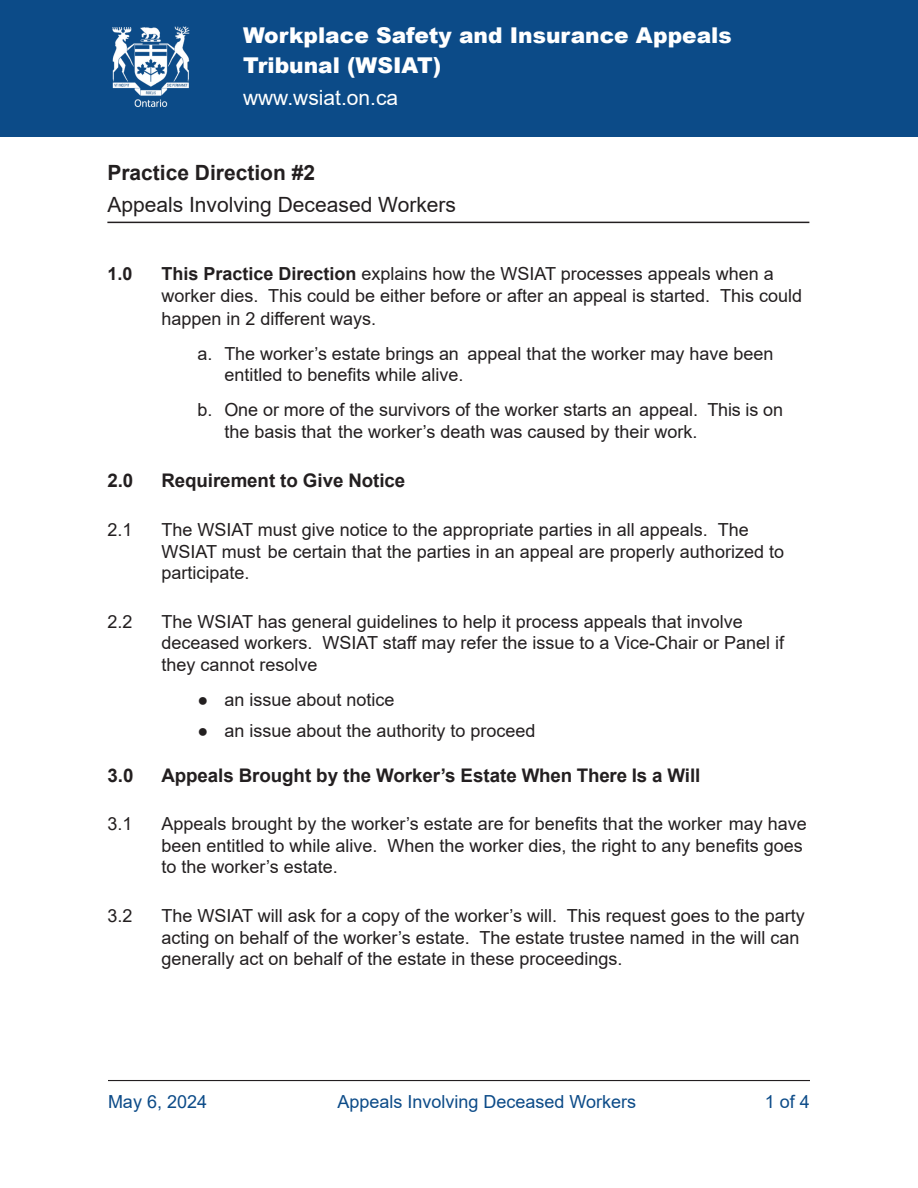
<style>
.page{position:relative;width:918px;height:1188px;background:#fff}
.page>*{position:absolute;margin:0;border:0;box-sizing:border-box;transform-origin:0 0}
.t1{font:900 21.75px/30px "Arial";color:#fff}
.t2{font:21px/32px "Arial";color:#231f20}
.t3{font:21px "Arial";color:#fff}
.t4{font:700 18.75px "Arial";letter-spacing:-.005em;color:#231f20}
.t5{font:18px/21.6px "Arial";color:#231f20}
.t6{font:18px "Arial";color:#0c4b88}
.t7{font:700 18px "Arial";color:#231f20}
.s1{font-weight:700}
</style>
<div class="page">
<hr style="left:108px;top:1080px;width:702px;height:1px;background:#231f20">
<hr style="left:107px;top:222px;width:702px;height:1px;background:#231f20">
<div style="left:0;top:0;width:918px;height:136px;background:#0c4b88"></div>
<img style="left:112px;top:26px;width:78px;height:82px">
<p class="t1" style="left:243px;top:19px;width:490px">Workplace Safety and Insurance Appeals<br>Tribunal (WSIAT)</p>
<p class="t3" style="left:243px;top:83px;width:157px">www.wsiat.on.ca</p>
<h1 class="t2" style="left:107px;top:156px;width:350px"><span class="s1">Practice Direction #2<br></span>Appeals Involving Deceased Workers</h1>
<p class="t7" style="left:107px;top:261px;width:27px">1.0</p>
<p class="t5" style="left:161px;top:263px;width:642px;line-height:22px"><span class="s1">This Practice Direction</span> explains how the WSIAT processes appeals when a worker dies. This could be either before or after an appeal is started. This could happen in 2 different ways.</p>
<p class="t5" style="left:224px;top:342px;width:551px;text-indent:-27px">a. The worker’s estate brings an appeal that the worker may have been entitled to benefits while alive.</p>
<p class="t5" style="left:224px;top:399px;width:560px;text-indent:-27px">b. One or more of the survivors of the worker starts an appeal. This is on the basis that the worker’s death was caused by their work.</p>
<h2 class="t4" style="left:107px;top:468px;width:27px">2.0</h2>
<h2 class="t4" style="left:161px;top:468px;width:246px">Requirement to Give Notice</h2>
<p class="t5" style="left:107px;top:519px;width:27px">2.1</p>
<p class="t5" style="left:161px;top:519px;width:624px">The WSIAT must give notice to the appropriate parties in all appeals. The<br>WSIAT must be certain that the parties in an appeal are properly authorized to participate.</p>
<p class="t5" style="left:107px;top:611px;width:27px">2.2</p>
<p class="t5" style="left:161px;top:611px;width:624px">The WSIAT has general guidelines to help it process appeals that involve deceased workers. WSIAT staff may refer the issue to a Vice-Chair or Panel if they cannot resolve</p>
<p class="t5" style="left:197px;top:689px;width:199px">● an issue about notice</p>
<p class="t5" style="left:197px;top:719px;width:340px">● an issue about the authority to proceed</p>
<h2 class="t4" style="left:107px;top:762px;width:28px">3.0</h2>
<h2 class="t4" style="left:161px;top:762px;width:541px">Appeals Brought by the Worker’s Estate When There Is a Will</h2>
<p class="t5" style="left:107px;top:813px;width:27px">3.1</p>
<p class="t5" style="left:161px;top:813px;width:647px">Appeals brought by the worker’s estate are for benefits that the worker may have been entitled to while alive. When the worker dies, the right to any benefits goes to the worker’s estate.</p>
<p class="t5" style="left:107px;top:905px;width:27px">3.2</p>
<p class="t5" style="left:161px;top:905px;width:645px">The WSIAT will ask for a copy of the worker’s will. This request goes to the party acting on behalf of the worker’s estate. The estate trustee named in the will can generally act on behalf of the estate in these proceedings.</p>
<p class="t6" style="left:108px;top:1089px;width:101px">May 6, 2024</p>
<p class="t6" style="left:338px;top:1089px;width:300px">Appeals Involving Deceased Workers</p>
<p class="t6" style="left:765px;top:1089px;width:47px">1 of 4</p>
</div>
